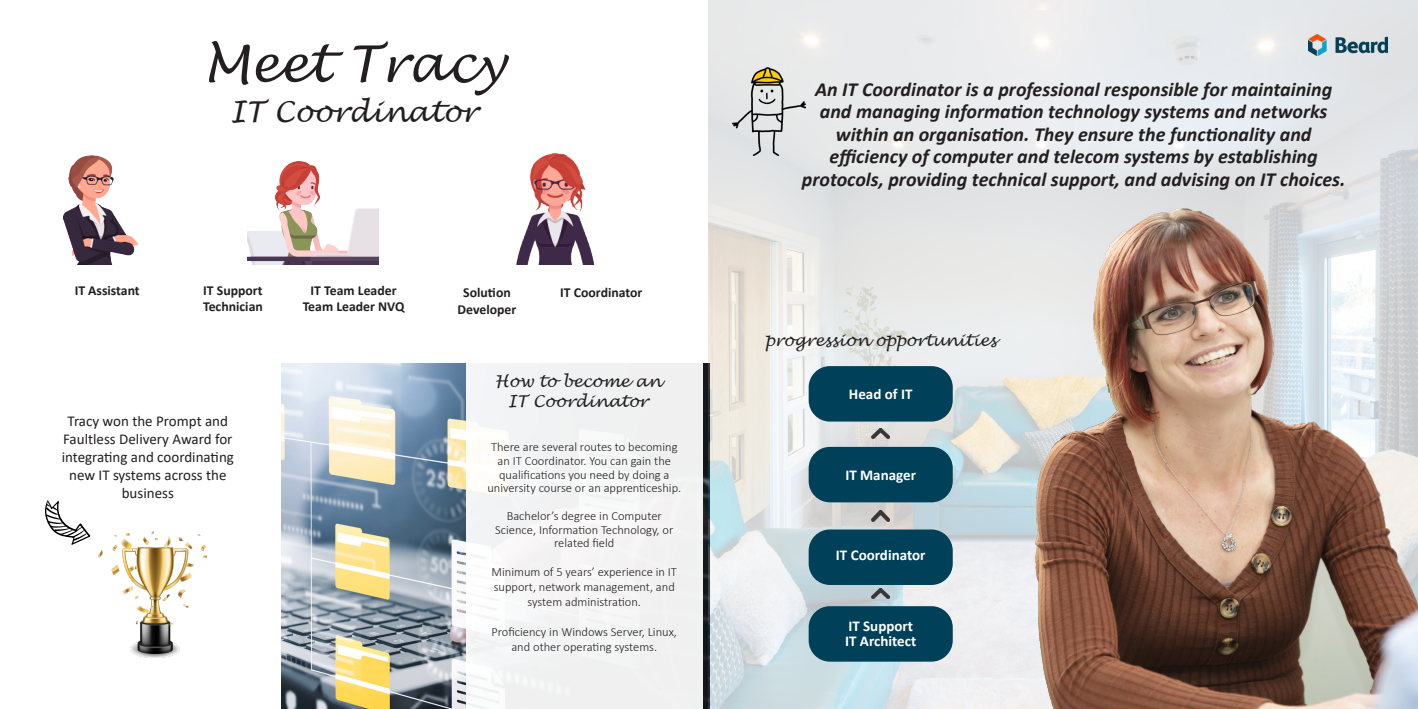
<style>
.page{position:relative;width:1418px;height:709px;background:#fff}
.page>*{position:absolute;margin:0;border:0;box-sizing:border-box;transform-origin:0 0}
.t1{font:italic 50px "Lucida Handwriting";color:#231f20}
.t2{font:italic 28.75px "Lucida Handwriting";color:#231f20}
.t3{font:italic 700 20px/22.5px "Calibri";color:#231f20;text-align:center}
.t4{font:italic 16.25px "Lucida Handwriting";color:#231f20}
.t5{font:15px/18px "Calibri";color:#231f20;text-align:center}
.t6{font:700 15px "Calibri";color:#fff}
.t7{font:700 13.75px "Calibri";color:#231f20}
.t8{font:300 12.5px/13.8px "Calibri";color:#231f20;text-align:center}
</style>
<div class="page">
<img style="left:282px;top:363px;width:427px;height:346px">
<img style="left:709px;top:0;width:708px;height:709px">
<img style="left:938px;top:205px;width:479px;height:504px">
<img style="left:732px;top:67px;width:73px;height:89px">
<div style="left:808px;top:366px;width:144px;height:55px;background:#004059;border-radius:21px"></div>
<div style="left:808px;top:529px;width:144px;height:56px;background:#004059;border-radius:21px"></div>
<div style="left:808px;top:606px;width:144px;height:55px;background:#004059;border-radius:21px"></div>
<div style="left:466px;top:363px;width:236px;height:346px;background:#f2f3f3"></div>
<img style="left:64px;top:156px;width:74px;height:108px">
<svg style="left:45px;top:500px;width:46px;height:45px"></svg>
<img style="left:247px;top:161px;width:132px;height:103px">
<img style="left:516px;top:153px;width:78px;height:111px">
<img style="left:99px;top:531px;width:108px;height:126px">
<img style="left:1307px;top:34px;width:80px;height:22px">
<img style="left:872px;top:511px;width:17px;height:10px">
<img style="left:872px;top:588px;width:17px;height:11px">
<div style="left:808px;top:447px;width:144px;height:55px;background:#004059;border-radius:21px"></div>
<img style="left:872px;top:428px;width:17px;height:10px">
<p class="t1" style="left:203px;top:34px;width:303px">Meet Tracy</p>
<p class="t2" style="left:230px;top:94px;width:249px">IT Coordinator</p>
<p class="t7" style="left:75px;top:280px;width:67px">IT Assistant</p>
<p class="t7" style="left:203px;top:280px;width:61px">IT Support</p>
<p class="t7" style="left:203px;top:297px;width:61px">Technician</p>
<p class="t7" style="left:311px;top:280px;width:87px">IT Team Leader</p>
<p class="t7" style="left:303px;top:297px;width:103px">Team Leader NVQ</p>
<p class="t7" style="left:463px;top:283px;width:49px">Solution</p>
<p class="t7" style="left:457px;top:299px;width:60px">Developer</p>
<p class="t7" style="left:560px;top:283px;width:84px">IT Coordinator</p>
<p class="t5" style="left:62px;top:411px;width:174px">Tracy won the Prompt and<br>Faultless Delivery Award for integrating and coordinating new IT systems across the business</p>
<p class="t4" style="left:495px;top:371px;width:168px">How to become an</p>
<p class="t4" style="left:508px;top:391px;width:142px">IT Coordinator</p>
<p class="t8" style="left:487px;top:440px;width:195px">There are several routes to becoming an IT Coordinator. You can gain the qualifications you need by doing a university course or an apprenticeship.</p>
<p class="t8" style="left:495px;top:509px;width:180px">Bachelor’s degree in Computer<br>Science, Information Technology, or related field</p>
<p class="t8" style="left:491px;top:564px;width:187px;line-height:15px">Minimum of 5 years’ experience in IT support, network management, and system administration.</p>
<p class="t8" style="left:491px;top:624px;width:187px;line-height:15px">Proficiency in Windows Server, Linux, and other operating systems.</p>
<p class="t3" style="left:802px;top:77px;width:545px">An IT Coordinator is a professional responsible for maintaining and managing information technology systems and networks within an organisation. They ensure the functionality and efficiency of computer and telecom systems by establishing protocols, providing technical support, and advising on IT choices.</p>
<p class="t4" style="left:765px;top:330px;width:233px">progression opportunities</p>
<p class="t6" style="left:849px;top:383px;width:65px">Head of IT</p>
<p class="t6" style="left:845px;top:464px;width:72px">IT Manager</p>
<p class="t6" style="left:836px;top:544px;width:91px">IT Coordinator</p>
<p class="t6" style="left:848px;top:615px;width:66px">IT Support</p>
<p class="t6" style="left:845px;top:630px;width:73px">IT Architect</p>
</div>
